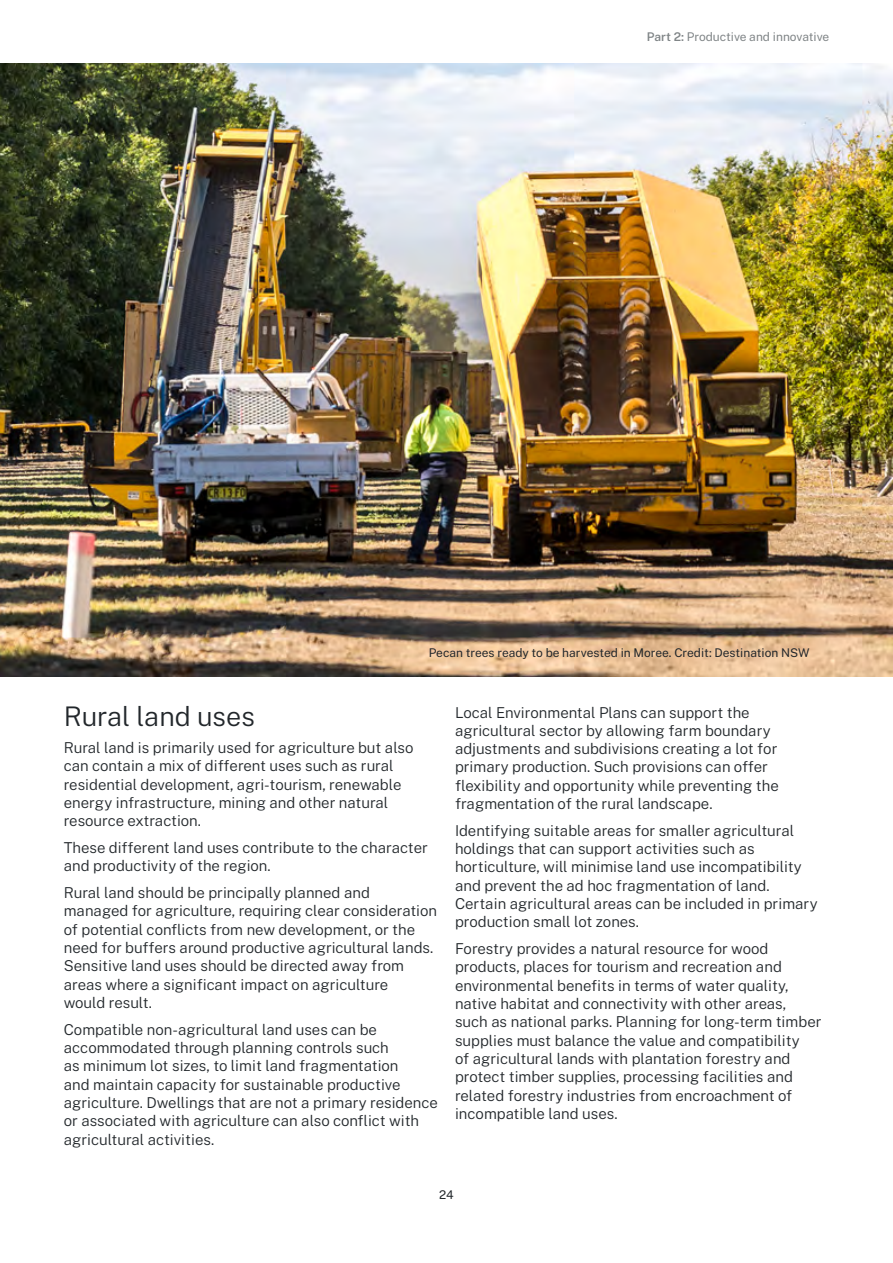
<style>
.page{position:relative;width:893px;height:1263px;background:#fff}
.page>*{position:absolute;margin:0;border:0;box-sizing:border-box;transform-origin:0 0}
.Heading_2{font:300 27px "Public Sans";color:#22272b}
.Body{font:300 15px/18.3px "Public Sans";color:#22272b}
.t1{font:12px "Public Sans";color:#22272b}
.t2{font:12px "Public Sans";color:#808587}
.s1{font-weight:600}
</style>
<div class="page">
<img style="left:0;top:64px;width:893px;height:612px">
<p class="t2" style="left:647px;top:28px;width:184px"><span class="s1">Part 2:</span> Productive and innovative</p>
<p class="t1" style="left:429px;top:644px;width:382px">Pecan trees ready to be harvested in Moree. Credit: Destination NSW</p>
<h2 class="Heading_2" style="left:64px;top:697px;width:193px">Rural land uses</h2>
<p class="Body" style="left:64px;top:737px;width:351px">Rural land is primarily used for agriculture but also can contain a mix of different uses such as rural residential development, agri-tourism, renewable energy infrastructure, mining and other natural resource extraction.</p>
<p class="Body" style="left:64px;top:837px;width:366px">These different land uses contribute to the character and productivity of the region.</p>
<p class="Body" style="left:64px;top:883px;width:375px">Rural land should be principally planned and managed for agriculture, requiring clear consideration of potential conflicts from new development, or the need for buffers around productive agricultural lands.<br>Sensitive land uses should be directed away from areas where a significant impact on agriculture<br>would result.</p>
<p class="Body" style="left:64px;top:1019px;width:376px">Compatible non-agricultural land uses can be accommodated through planning controls such<br>as minimum lot sizes, to limit land fragmentation<br>and maintain capacity for sustainable productive agriculture. Dwellings that are not a primary residence or associated with agriculture can also conflict with agricultural activities.</p>
<p class="Body" style="left:455px;top:702px;width:325px">Local Environmental Plans can support the agricultural sector by allowing farm boundary adjustments and subdivisions creating a lot for primary production. Such provisions can offer flexibility and opportunity while preventing the fragmentation of the rural landscape.</p>
<p class="Body" style="left:455px;top:820px;width:364px">Identifying suitable areas for smaller agricultural holdings that can support activities such as horticulture, will minimise land use incompatibility and prevent the ad hoc fragmentation of land.<br>Certain agricultural areas can be included in primary production small lot zones.</p>
<p class="Body" style="left:455px;top:939px;width:368px">Forestry provides a natural resource for wood products, places for tourism and recreation and environmental benefits in terms of water quality, native habitat and connectivity with other areas, such as national parks. Planning for long-term timber supplies must balance the value and compatibility<br>of agricultural lands with plantation forestry and protect timber supplies, processing facilities and related forestry industries from encroachment of incompatible land uses.</p>
<p class="t1" style="left:439px;top:1186px;width:16px">24</p>
</div>
